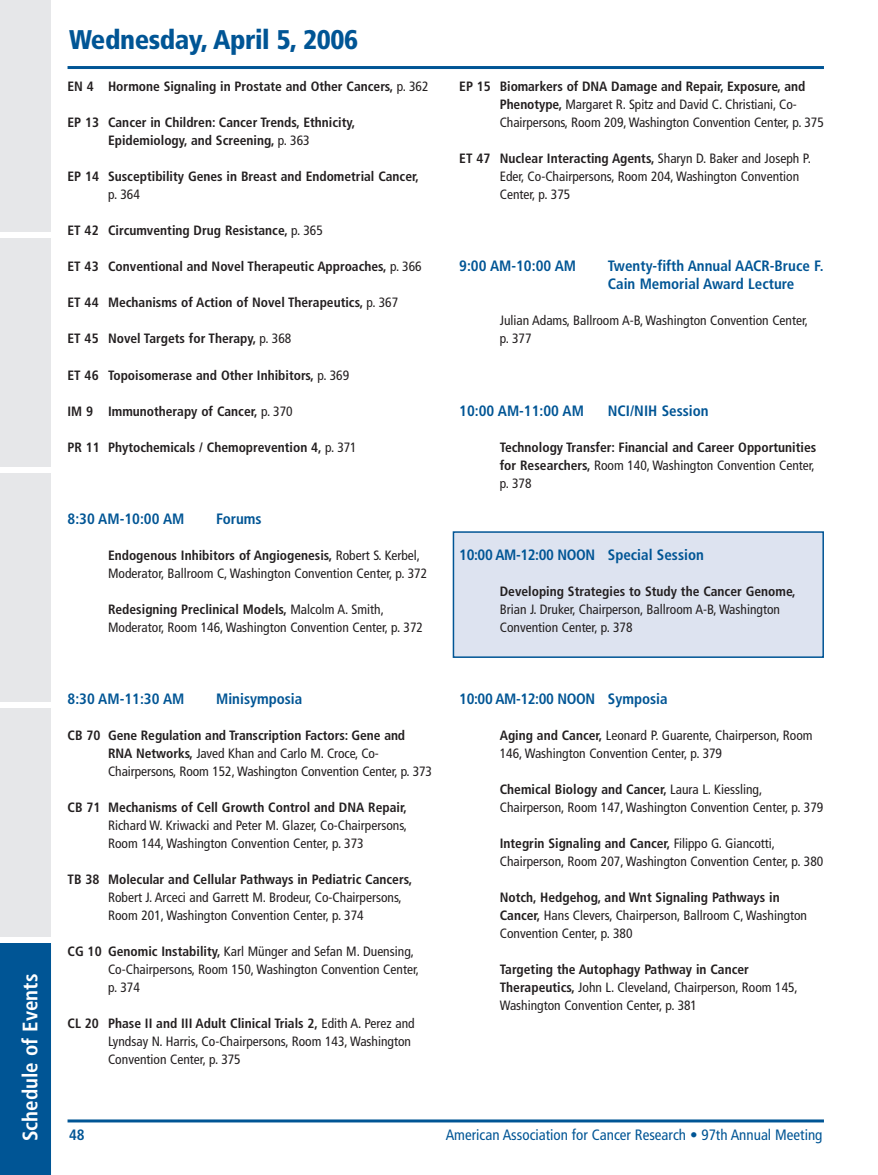
<style>
.page{position:relative;width:878px;height:1175px;background:#fff}
.page>*{position:absolute;margin:0;border:0;box-sizing:border-box;transform-origin:0 0}
.t1{font:900 condensed 27px "Frutiger";letter-spacing:-.015em;color:#005595}
.t2{font:700 condensed 21px "Frutiger";color:#fff}
.t3{font:700 condensed 15px/18px "Frutiger";color:#005595}
.t4{font:condensed 15px "Frutiger";color:#005595}
.t5{font:700 condensed 15px "Frutiger";letter-spacing:-.025em;color:#005595}
.t6{font:condensed 13.5px/18px "Frutiger";color:#231f20}
.t7{font:700 condensed 13.5px/18px "Frutiger";color:#231f20;text-align:center}
.s1{font-weight:400}
.s2{font-weight:700}
</style>
<div class="page">
<svg style="left:0;top:0;width:51px;height:1174px;background:#b9cad8"></svg>
<hr style="left:68px;top:66px;width:756px;height:3px;background:#005595">
<hr style="left:68px;top:1119px;width:756px;height:3px;background:#005595">
<div style="left:453px;top:532px;width:370px;height:125px;background:#dde3f0"></div>
<div style="left:452px;top:531px;width:372px;height:127px;border:2px solid #005595"></div>
<h2 class="t2" style="left:22px;top:1141px;width:169px;rotate:-90deg">Schedule of Events</h2>
<h1 class="t1" style="left:69px;top:29px;width:290px">Wednesday, April 5, 2006</h1>
<p class="t7" style="left:68px;top:79px;width:362px">EN 4 Hormone Signaling in Prostate and Other Cancers, <span class="s1">p. 362</span></p>
<p class="t7" style="left:68px;top:115px;width:289px">EP 13 Cancer in Children: Cancer Trends, Ethnicity,<br>Epidemiology, and Screening, <span class="s1">p. 363</span></p>
<p class="t7" style="left:68px;top:169px;width:353px">EP 14 Susceptibility Genes in Breast and Endometrial Cancer,</p>
<p class="t6" style="left:108px;top:187px;width:33px">p. 364</p>
<p class="t7" style="left:68px;top:223px;width:257px">ET 42 Circumventing Drug Resistance, <span class="s1">p. 365</span></p>
<p class="t7" style="left:68px;top:259px;width:356px">ET 43 Conventional and Novel Therapeutic Approaches, <span class="s1">p. 366</span></p>
<p class="t7" style="left:68px;top:295px;width:332px">ET 44 Mechanisms of Action of Novel Therapeutics, <span class="s1">p. 367</span></p>
<p class="t7" style="left:68px;top:331px;width:225px">ET 45 Novel Targets for Therapy, <span class="s1">p. 368</span></p>
<p class="t7" style="left:68px;top:367px;width:283px">ET 46 Topoisomerase and Other Inhibitors, <span class="s1">p. 369</span></p>
<p class="t7" style="left:68px;top:403px;width:227px">IM 9 Immunotherapy of Cancer, <span class="s1">p. 370</span></p>
<p class="t7" style="left:68px;top:439px;width:291px">PR 11 Phytochemicals / Chemoprevention 4, <span class="s1">p. 371</span></p>
<p class="t3" style="left:68px;top:511px;width:118px">8:30 AM-10:00 AM</p>
<p class="t3" style="left:216px;top:511px;width:47px">Forums</p>
<p class="t6" style="left:108px;top:547px;width:320px"><span class="s2">Endogenous Inhibitors of Angiogenesis,</span> Robert S. Kerbel,<br>Moderator, Ballroom C, Washington Convention Center, p. 372</p>
<p class="t6" style="left:108px;top:601px;width:316px"><span class="s2">Redesigning Preclinical Models,</span> Malcolm A. Smith,<br>Moderator, Room 146, Washington Convention Center, p. 372</p>
<p class="t3" style="left:68px;top:691px;width:118px">8:30 AM-11:30 AM</p>
<p class="t3" style="left:216px;top:691px;width:88px">Minisymposia</p>
<p class="t6" style="left:108px;top:727px;width:325px;text-indent:-40px"><span class="s2">CB 70 Gene Regulation and Transcription Factors: Gene and<br>RNA Networks,</span> Javed Khan and Carlo M. Croce, Co-<br>Chairpersons, Room 152, Washington Convention Center, p. 373</p>
<p class="t7" style="left:68px;top:799px;width:341px">CB 71 Mechanisms of Cell Growth Control and DNA Repair,</p>
<p class="t6" style="left:108px;top:817px;width:300px">Richard W. Kriwacki and Peter M. Glazer, Co-Chairpersons,<br>Room 144, Washington Convention Center, p. 373</p>
<p class="t7" style="left:68px;top:871px;width:346px">TB 38 Molecular and Cellular Pathways in Pediatric Cancers,</p>
<p class="t6" style="left:108px;top:889px;width:295px">Robert J. Arceci and Garrett M. Brodeur, Co-Chairpersons,<br>Room 201, Washington Convention Center, p. 374</p>
<p class="t6" style="left:108px;top:943px;width:312px;text-indent:-41px"><span class="s2">CG 10 Genomic Instability,</span> Karl Münger and Sefan M. Duensing,<br>Co-Chairpersons, Room 150, Washington Convention Center, p. 374</p>
<p class="t6" style="left:108px;top:1015px;width:308px;text-indent:-41px"><span class="s2">CL 20 Phase II and III Adult Clinical Trials 2,</span> Edith A. Perez and<br>Lyndsay N. Harris, Co-Chairpersons, Room 143, Washington<br>Convention Center, p. 375</p>
<p class="t6" style="left:499px;top:79px;width:325px;text-indent:-40px"><span class="s2">EP 15 Biomarkers of DNA Damage and Repair, Exposure, and<br>Phenotype,</span> Margaret R. Spitz and David C. Christiani, Co-<br>Chairpersons, Room 209, Washington Convention Center, p. 375</p>
<p class="t6" style="left:500px;top:151px;width:313px;text-indent:-41px"><span class="s2">ET 47 Nuclear Interacting Agents,</span> Sharyn D. Baker and Joseph P.<br>Eder, Co-Chairpersons, Room 204, Washington Convention<br>Center, p. 375</p>
<p class="t3" style="left:459px;top:258px;width:118px">9:00 AM-10:00 AM</p>
<p class="t3" style="left:608px;top:258px;width:217px">Twenty-fifth Annual AACR-Bruce F.<br>Cain Memorial Award Lecture</p>
<p class="t6" style="left:500px;top:313px;width:310px">Julian Adams, Ballroom A-B, Washington Convention Center, p. 377</p>
<p class="t3" style="left:459px;top:402px;width:126px">10:00 AM-11:00 AM</p>
<p class="t3" style="left:608px;top:402px;width:102px">NCI/NIH Session</p>
<p class="t7" style="left:499px;top:439px;width:318px;text-align:justify">Technology Transfer: Financial and Career Opportunities for Researchers, <span class="s1">Room 140, Washington Convention Center, p. 378</span></p>
<p class="t3" style="left:459px;top:546px;width:246px">10:00 AM-12:00 NOON Special Session</p>
<p class="t7" style="left:500px;top:583px;width:297px">Developing Strategies to Study the Cancer Genome,</p>
<p class="t6" style="left:500px;top:601px;width:282px">Brian J. Druker, Chairperson, Ballroom A-B, Washington<br>Convention Center, p. 378</p>
<p class="t5" style="left:459px;top:692px;width:210px">10:00 AM-12:00 NOON Symposia</p>
<p class="t6" style="left:500px;top:727px;width:314px"><span class="s2">Aging and Cancer,</span> Leonard P. Guarente, Chairperson, Room<br>146, Washington Convention Center, p. 379</p>
<p class="t6" style="left:500px;top:781px;width:325px"><span class="s2">Chemical Biology and Cancer,</span> Laura L. Kiessling,<br>Chairperson, Room 147, Washington Convention Center, p. 379</p>
<p class="t6" style="left:500px;top:835px;width:325px"><span class="s2">Integrin Signaling and Cancer,</span> Filippo G. Giancotti,<br>Chairperson, Room 207, Washington Convention Center, p. 380</p>
<p class="t6" style="left:499px;top:889px;width:309px"><span class="s2">Notch, Hedgehog, and Wnt Signaling Pathways in<br>Cancer,</span> Hans Clevers, Chairperson, Ballroom C, Washington<br>Convention Center, p. 380</p>
<p class="t6" style="left:499px;top:961px;width:299px"><span class="s2">Targeting the Autophagy Pathway in Cancer<br>Therapeutics,</span> John L. Cleveland, Chairperson, Room 145,<br>Washington Convention Center, p. 381</p>
<p class="t3" style="left:69px;top:1127px;width:17px">48</p>
<p class="t4" style="left:445px;top:1129px;width:378px">American Association for Cancer Research • 97th Annual Meeting</p>
</div>
